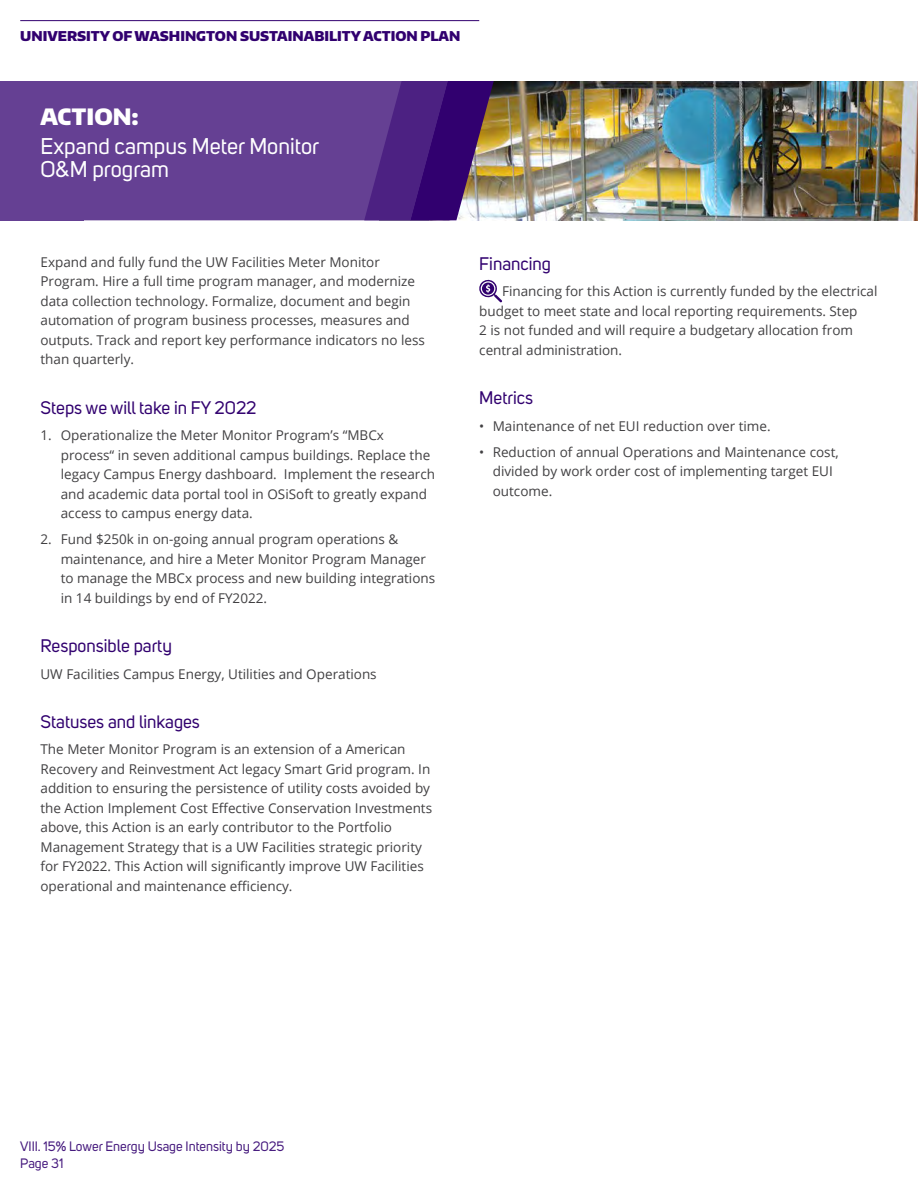
<style>
.page{position:relative;width:918px;height:1188px;background:#fff}
.page>*{position:absolute;margin:0;border:0;box-sizing:border-box;transform-origin:0 0}
.t1{font:22.5px/22.5px "Uni Sans";color:#fff}
.t2{font:900 22.5px "Encode Sans Normal";color:#fff}
.t3{font:18px "Uni Sans";color:#31006f}
.t4{font:13.5px/19.5px "Open Sans";color:#414042}
.t5{font:900 13.5px "Encode Sans Normal";color:#31006f}
.t6{font:13.5px/16.5px "Uni Sans";color:#461a7e}
</style>
<div class="page">
<hr style="left:20px;top:20px;width:459px;height:1px;background:#31006f">
<img style="left:494px;top:81px;width:424px;height:139px">
<div style="left:0;top:81px;width:83px;height:139px;background:#654093"></div>
<div style="left:83px;top:81px;width:281px;height:139px;background:#654093"></div>
<svg style="left:364px;top:81px;width:130px;height:139px;background:#562e7e"></svg>
<svg style="left:479px;top:279px;width:23px;height:24px"></svg>
<p class="t5" style="left:20px;top:27px;width:442px">UNIVERSITY OF WASHINGTON SUSTAINABILITY ACTION PLAN</p>
<h1 class="t2" style="left:40px;top:102px;width:100px">ACTION:</h1>
<h1 class="t1" style="left:40px;top:135px;width:280px">Expand campus Meter Monitor<br>O&amp;M program</h1>
<p class="t4" style="left:40px;top:252px;width:386px">Expand and fully fund the UW Facilities Meter Monitor Program. Hire a full time program manager, and modernize data collection technology. Formalize, document and begin automation of program business processes, measures and outputs. Track and report key performance indicators no less than quarterly.</p>
<h2 class="t3" style="left:40px;top:397px;width:218px">Steps we will take in FY 2022</h2>
<p class="t4" style="left:61px;top:425px;width:376px;text-indent:-20px">1. Operationalize the Meter Monitor Program’s “MBCx process“ in seven additional campus buildings. Replace the legacy Campus Energy dashboard. Implement the research and academic data portal tool in OSiSoft to greatly expand access to campus energy data.</p>
<p class="t4" style="left:61px;top:529px;width:376px;text-indent:-20px">2. Fund $250k in on-going annual program operations &amp; maintenance, and hire a Meter Monitor Program Manager to manage the MBCx process and new building integrations in 14 buildings by end of FY2022.</p>
<h2 class="t3" style="left:40px;top:636px;width:133px">Responsible party</h2>
<p class="t4" style="left:40px;top:664px;width:338px">UW Facilities Campus Energy, Utilities and Operations</p>
<h2 class="t3" style="left:40px;top:711px;width:161px">Statuses and linkages</h2>
<p class="t4" style="left:40px;top:739px;width:393px">The Meter Monitor Program is an extension of a American Recovery and Reinvestment Act legacy Smart Grid program. In addition to ensuring the persistence of utility costs avoided by the Action Implement Cost Effective Conservation Investments above, this Action is an early contributor to the Portfolio Management Strategy that is a UW Facilities strategic priority for FY2022. This Action will significantly improve UW Facilities operational and maintenance efficiency.</p>
<h2 class="t3" style="left:479px;top:253px;width:73px">Financing</h2>
<p class="t4" style="left:479px;top:281px;width:400px;text-indent:23px">Financing for this Action is currently funded by the electrical budget to meet state and local reporting requirements. Step<br>2 is not funded and will require a budgetary allocation from central administration.</p>
<h2 class="t3" style="left:479px;top:388px;width:55px">Metrics</h2>
<p class="t4" style="left:479px;top:416px;width:293px">• Maintenance of net EUI reduction over time.</p>
<p class="t4" style="left:493px;top:442px;width:348px;text-indent:-14px">• Reduction of annual Operations and Maintenance cost, divided by work order cost of implementing target EUI outcome.</p>
<p class="t6" style="left:20px;top:1138px;width:266px">VIII. 15% Lower Energy Usage Intensity by 2025<br>Page 31</p>
</div>
